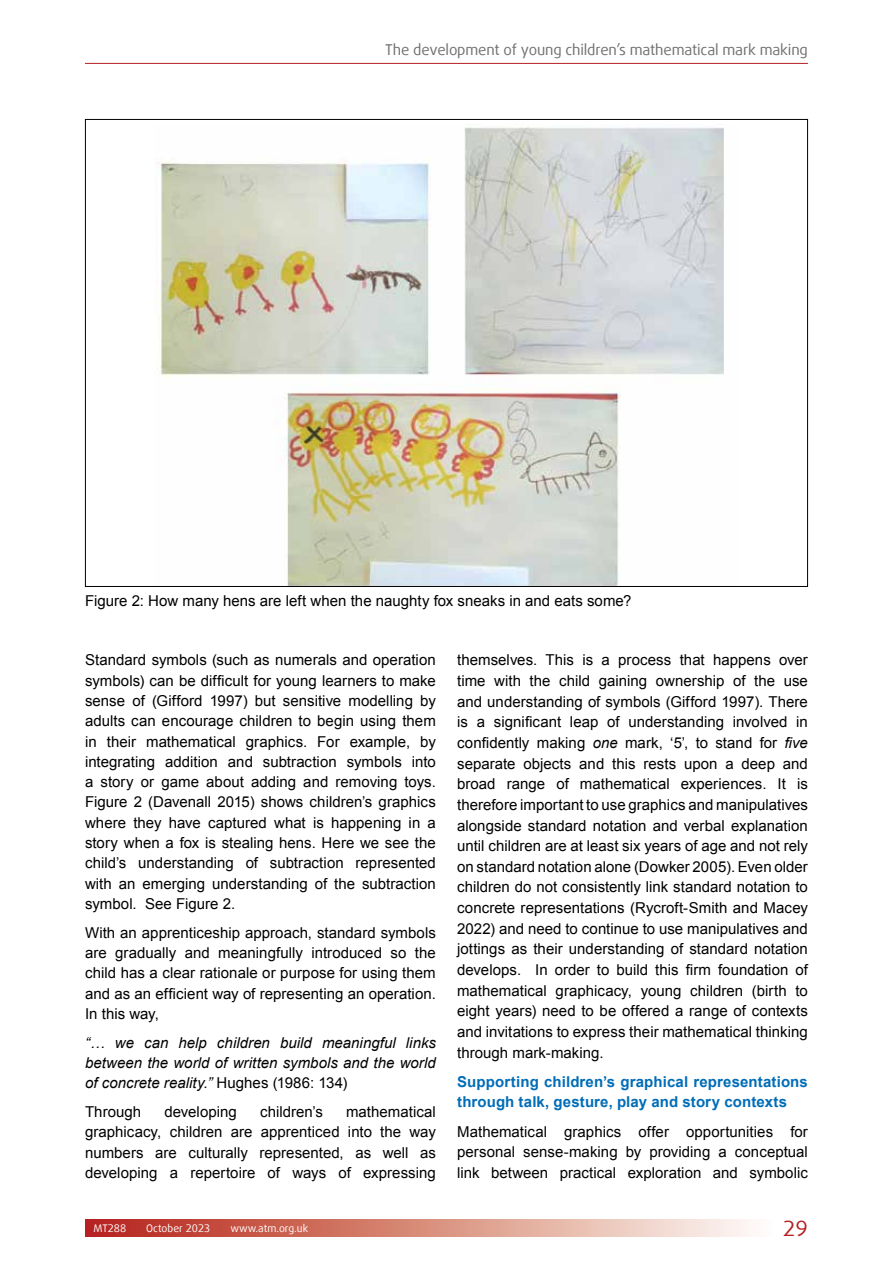
<style>
.page{position:relative;width:893px;height:1263px;background:#fff}
.page>*{position:absolute;margin:0;border:0;box-sizing:border-box;transform-origin:0 0}
.t1{font:21px "Daxline Cyr TF";color:#b62022}
.t2{font:15px/20.7px "Arial";letter-spacing:.005em;color:#000;text-align:justify}
.t3{font:italic 15px/20.2px "Arial";color:#000;text-align:justify}
.t4{font:700 15px/20.7px "Arial";letter-spacing:.01em;color:#006db7}
.t5{font:15px "Daxline Cyr TF";letter-spacing:-.01em;color:#706f6f}
.t6{font:10.5px "Daxline Cyr TF";color:#fff}
.s1{font-style:normal}
.s2{font-style:italic}
</style>
<div class="page">
<hr style="left:85px;top:63px;width:723px;height:1px;background:#b62022">
<div style="left:85px;top:1219px;width:689px;height:18px;background:linear-gradient(to right,#b52112,#fefff4)"></div>
<img style="left:154px;top:124px;width:570px;height:461px">
<p class="t5" style="left:385px;top:41px;width:424px">The development of young children’s mathematical mark making</p>
<p class="t2" style="left:85px;top:591px;width:548px">Figure 2: How many hens are left when the naughty fox sneaks in and eats some?</p>
<p class="t2" style="left:85px;top:650px;width:352px;line-height:20.2px">Standard symbols (such as numerals and operation symbols) can be difficult for young learners to make sense of (Gifford 1997) but sensitive modelling by adults can encourage children to begin using them in their mathematical graphics. For example, by integrating addition and subtraction symbols into a story or game about adding and removing toys.<br>Figure 2 (Davenall 2015) shows children’s graphics where they have captured what is happening in a story when a fox is stealing hens. Here we see the child’s understanding of subtraction represented with an emerging understanding of the subtraction symbol. See Figure 2.</p>
<p class="t2" style="left:85px;top:922px;width:352px;line-height:20.2px">With an apprenticeship approach, standard symbols are gradually and meaningfully introduced so the child has a clear rationale or purpose for using them and as an efficient way of representing an operation.<br>In this way,</p>
<p class="t3" style="left:85px;top:1032px;width:352px">“… we can help children build meaningful links between the world of written symbols and the world of concrete reality.” <span class="s1">Hughes (1986: 134)</span></p>
<p class="t2" style="left:85px;top:1102px;width:58px">Through</p>
<p class="t2" style="left:164px;top:1102px;width:74px">developing</p>
<p class="t2" style="left:260px;top:1102px;width:64px">children’s</p>
<p class="t2" style="left:85px;top:1102px;width:352px;line-height:20.2px;text-indent:261px">mathematical graphicacy, children are apprenticed into the way numbers are culturally represented, as well as developing a repertoire of ways of expressing</p>
<p class="t2" style="left:457px;top:650px;width:352px">themselves. This is a process that happens over time with the child gaining ownership of the use and understanding of symbols (Gifford 1997). There is a significant leap of understanding involved in confidently making <span class="s2">one</span> mark, ‘5’, to stand for <span class="s2">five </span>separate objects and this rests upon a deep and broad range of mathematical experiences. It is therefore important to use graphics and manipulatives alongside standard notation and verbal explanation until children are at least six years of age and not rely on standard notation alone (Dowker 2005). Even older children do not consistently link standard notation to concrete representations (Rycroft-Smith and Macey 2022) and need to continue to use manipulatives and jottings as their understanding of standard notation develops. In order to build this firm foundation of mathematical graphicacy, young children (birth to eight years) need to be offered a range of contexts and invitations to express their mathematical thinking through mark-making.</p>
<p class="t4" style="left:457px;top:1072px;width:352px">Supporting children’s graphical representations through talk, gesture, play and story contexts</p>
<p class="t2" style="left:457px;top:1121px;width:352px">Mathematical graphics offer opportunities for personal sense-making by providing a conceptual link between practical exploration and symbolic</p>
<p class="t6" style="left:94px;top:1222px;width:34px">MT288</p>
<p class="t6" style="left:146px;top:1222px;width:66px">October 2023</p>
<p class="t6" style="left:230px;top:1222px;width:79px">www.atm.org.uk</p>
<h1 class="t1" style="left:783px;top:1215px;width:26px">29</h1>
</div>
